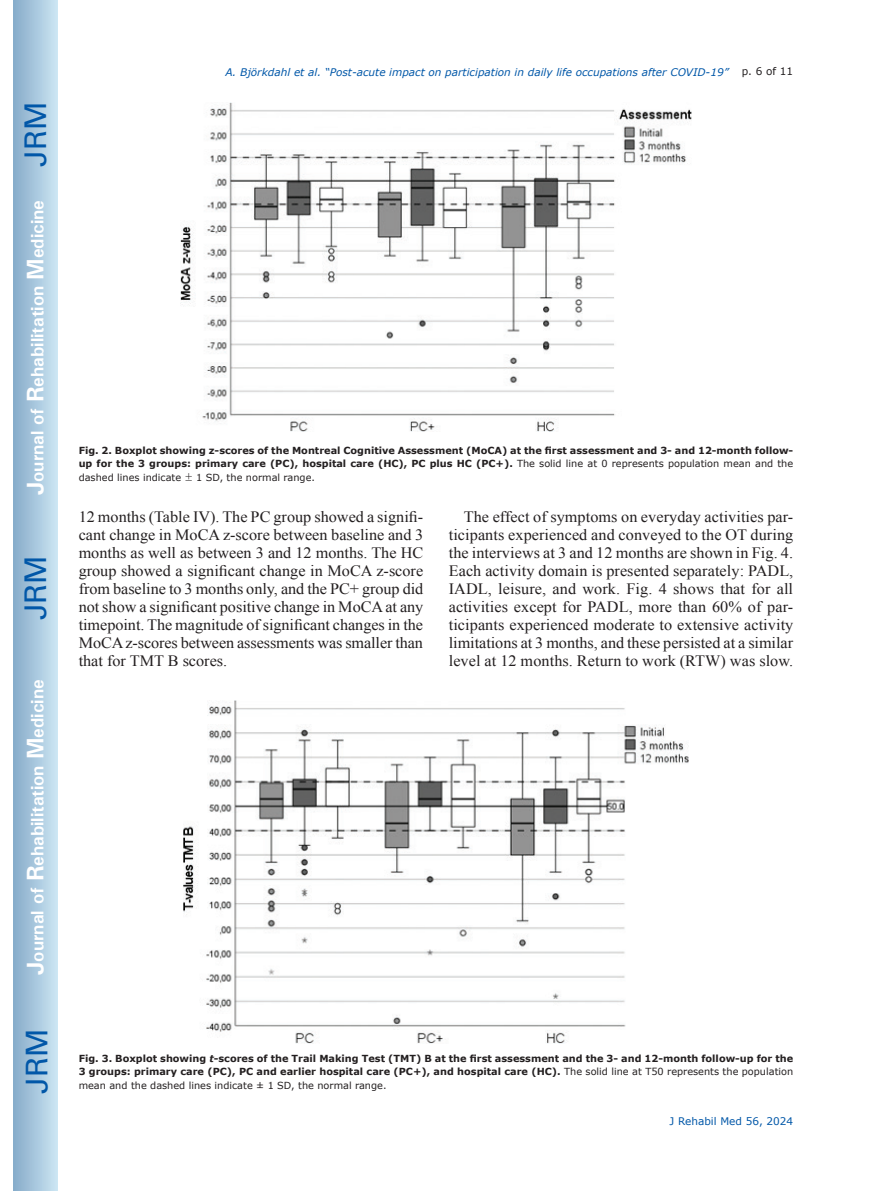
<style>
.page{position:relative;width:872px;height:1191px;background:#fff}
.page>*{position:absolute;margin:0;border:0;box-sizing:border-box;transform-origin:0 0}
.t1{font:30px "Univers";color:#0157a8}
.t2{font:700 18px "Univers";color:#fff}
.t3{font:15.75px/18px "Times New Roman";letter-spacing:-.005em;color:#231f20;text-align:justify}
.t4{font:italic 10.5px "Verdana";color:#0157a8}
.t5{font:10.5px "Verdana";color:#0157a8}
.t6{font:10.5px "Verdana";color:#231f20}
.t7{font:700 9.75px/13.5px "Verdana";color:#231f20;text-align:justify}
.s1{font-size:24px}
.s2{font-weight:400}
.s3{font-family:"Perpetua";font-weight:400;font-size:12px}
.s4{font-style:italic}
</style>
<div class="page">
<div style="left:14px;top:0;width:43px;height:1191px;background:linear-gradient(to right,#88acca,#cbe5f2)"></div>
<img style="left:181px;top:102px;width:510px;height:329px">
<img style="left:184px;top:701px;width:504px;height:342px">
<h1 class="t1" style="left:18px;top:167px;width:67px;rotate:-90deg">JRM</h1>
<p class="t2" style="left:26px;top:495px;width:297px;rotate:-90deg"><span class="s1">J</span>ournal of <span class="s1">R</span>ehabilitation <span class="s1">M</span>edicine</p>
<h1 class="t1" style="left:18px;top:620px;width:67px;rotate:-90deg">JRM</h1>
<p class="t2" style="left:26px;top:974px;width:297px;rotate:-90deg"><span class="s1">J</span>ournal of <span class="s1">R</span>ehabilitation <span class="s1">M</span>edicine</p>
<h1 class="t1" style="left:19px;top:1093px;width:67px;rotate:-90deg">JRM</h1>
<p class="t4" style="left:225px;top:65px;width:504px">A. Björkdahl et al. “Post-acute impact on participation in daily life occupations after COVID-19”</p>
<p class="t6" style="left:742px;top:64px;width:53px">p. 6 of 11</p>
<p class="t7" style="left:79px;top:444px;width:716px">Fig. 2. Boxplot showing z-scores of the Montreal Cognitive Assessment (MoCA) at the first assessment and 3- and 12-month follow&shy;up for the 3 groups: primary care (PC), hospital care (HC), PC plus HC (PC+). <span class="s2">The solid line at 0 represents population mean and the dashed lines indicate</span> <span class="s3">±</span> <span class="s2">1 SD, the normal range.</span></p>
<p class="t3" style="left:79px;top:507px;width:346px">12 months (Table IV). The PC group showed a signifi&shy;cant change in MoCA z-score between baseline and 3 months as well as between 3 and 12 months. The HC group showed a significant change in MoCA z-score from baseline to 3 months only, and the PC+ group did not show a significant positive change in MoCA at any timepoint. The magnitude of significant changes in the MoCA z-scores between assessments was smaller than that for TMT B scores.</p>
<p class="t3" style="left:449px;top:507px;width:346px;text-indent:15px">The effect of symptoms on everyday activities par&shy;ticipants experienced and conveyed to the OT during the interviews at 3 and 12 months are shown in Fig. 4.<br>Each activity domain is presented separately: PADL, IADL, leisure, and work. Fig. 4 shows that for all activities except for PADL, more than 60% of par&shy;ticipants experienced moderate to extensive activity limitations at 3 months, and these persisted at a similar level at 12 months. Return to work (RTW) was slow.</p>
<p class="t7" style="left:79px;top:1051px;width:716px">Fig. 3. Boxplot showing <span class="s4">t</span>-scores of the Trail Making Test (TMT) B at the first assessment and the 3- and 12-month follow-up for the 3 groups: primary care (PC), PC and earlier hospital care (PC+), and hospital care (HC). <span class="s2">The solid line at T50 represents the population mean and the dashed lines indicate ± 1 SD, the normal range.</span></p>
<p class="t5" style="left:669px;top:1114px;width:125px">J Rehabil Med 56, 2024</p>
</div>
